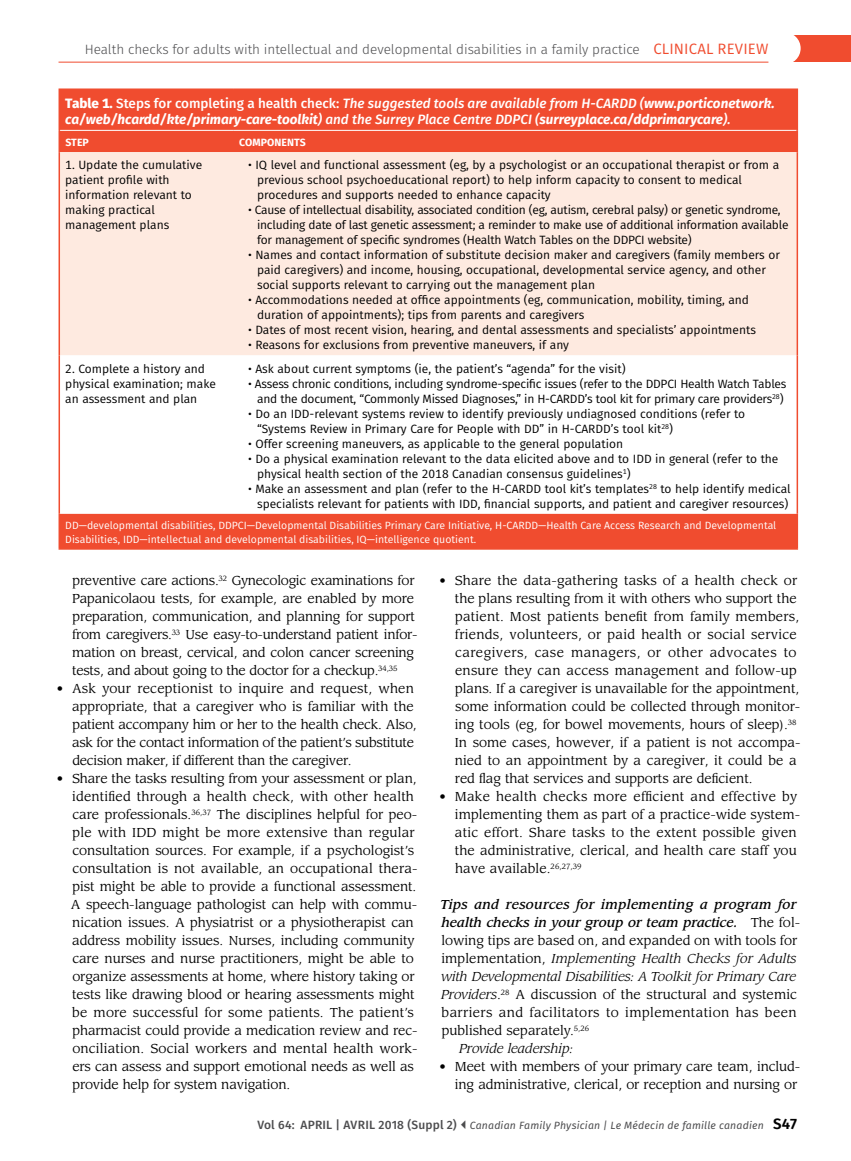
<style>
.page{position:relative;width:851px;height:1161px;background:#fff}
.page>*{position:absolute;margin:0;border:0;box-sizing:border-box;transform-origin:0 0}
.t1{font:italic 700 13.5px/16.5px "Fira Sans";color:#fff}
.t2{font:300 13.5px "Fira Sans";color:#4d4d4f}
.t3{font:12.75px/18px "Leawood Std";letter-spacing:-.005em;color:#000}
.t4{font:italic 12.75px "Leawood Std";color:#000}
.t5{font:12.75px "Leawood Std";letter-spacing:.03em;color:#000}
.t6{font:italic 500 12.75px "Leawood Std";color:#000}
.t7{font:italic 500 12.75px "Leawood Std";letter-spacing:.025em;color:#000}
.t8{font:12px/15px "Fira Sans";color:#000}
.t9{font:12px/15px "Fira Sans";letter-spacing:-.02em;color:#000}
.t10{font:10.5px/13.5px "Fira Sans";color:#fff}
.t11{font:italic 10.5px "Fira Sans";letter-spacing:.015em;color:#4d4d4f}
.t12{font:700 10.5px "Fira Sans";letter-spacing:.01em;color:#fff}
.s1{font-weight:400;font-size:15px;color:#f04c2f}
.s2{font-weight:800;font-style:normal}
.s3{font-weight:500;font-style:normal}
.s4{font-weight:500}
.s5{font-weight:400;font-style:normal}
.s6{font-style:normal}
.s7{font-style:italic}
.s8{font-weight:500;font-style:normal;font-size:12px}
.s9{font-weight:600;font-style:normal;font-size:15px;color:#000}
</style>
<div class="page">
<div style="left:793px;top:35px;width:57px;height:27px;background:#f04c2f"></div>
<div style="left:768px;top:32px;width:32px;height:32px;background:#fff;border-radius:50%"></div>
<hr style="left:58px;top:62px;width:710px;height:1px;background:#f04c2f">
<div style="left:60px;top:90px;width:736px;height:458px;background:#f04c2f"></div>
<div style="left:60px;top:152px;width:736px;height:203px;background:#feeae0"></div>
<svg style="left:60px;top:355px;width:736px;height:159px"></svg>
<hr style="left:796px;top:90px;width:2px;height:40px;background:#f04c2f">
<hr style="left:796px;top:514px;width:2px;height:34px;background:#f04c2f">
<hr style="left:60px;top:130px;width:173px;height:1px;background:#fff">
<hr style="left:233px;top:130px;width:563px;height:1px;background:#fff">
<hr style="left:58px;top:88px;width:175px;height:2px;background:#f04c2f">
<hr style="left:58px;top:90px;width:2px;height:40px;background:#f04c2f">
<hr style="left:233px;top:88px;width:565px;height:2px;background:#f04c2f">
<hr style="left:58px;top:130px;width:2px;height:22px;background:#f04c2f">
<hr style="left:796px;top:130px;width:2px;height:22px;background:#f04c2f">
<hr style="left:58px;top:152px;width:2px;height:203px;background:#f04c2f">
<hr style="left:796px;top:152px;width:2px;height:203px;background:#f04c2f">
<hr style="left:58px;top:355px;width:2px;height:159px;background:#f04c2f">
<hr style="left:796px;top:355px;width:2px;height:159px;background:#f04c2f">
<hr style="left:58px;top:514px;width:2px;height:34px;background:#f04c2f">
<hr style="left:58px;top:548px;width:175px;height:2px;background:#f04c2f">
<hr style="left:233px;top:548px;width:565px;height:2px;background:#f04c2f">
<p class="t2" style="left:85px;top:40px;width:685px">Health checks for adults with intellectual and developmental disabilities in a family practice <span class="s1">CLINICAL REVIEW</span></p>
<p class="t1" style="left:65px;top:94px;width:710px"><span class="s2">Table 1.</span> <span class="s3">Steps for completing a health check:</span> <span class="s4">The suggested tools are available from H-CARDD (</span>www.porticonetwork. ca/web/hcardd/kte/primary-care-toolkit<span class="s4">) and the Surrey Place Centre DDPCI (</span>surreyplace.ca/ddprimarycare<span class="s4">).</span></p>
<p class="t12" style="left:65px;top:134px;width:25px">STEP</p>
<p class="t12" style="left:239px;top:134px;width:68px">COMPONENTS</p>
<p class="t8" style="left:65px;top:157px;width:138px">1. Update the cumulative patient profile with information relevant to making practical management plans</p>
<p class="t8" style="left:257px;top:157px;width:523px;text-indent:-9px">• IQ level and functional assessment (eg, by a psychologist or an occupational therapist or from a previous school psychoeducational report) to help inform capacity to consent to medical procedures and supports needed to enhance capacity</p>
<p class="t9" style="left:257px;top:202px;width:533px;text-indent:-9px">• Cause of intellectual disability, associated condition (eg, autism, cerebral palsy) or genetic syndrome, including date of last genetic assessment; a reminder to make use of additional information available for management of specific syndromes (Health Watch Tables on the DDPCI website)</p>
<p class="t8" style="left:257px;top:247px;width:524px;text-indent:-9px">• Names and contact information of substitute decision maker and caregivers (family members or paid caregivers) and income, housing, occupational, developmental service agency, and other social supports relevant to carrying out the management plan</p>
<p class="t8" style="left:257px;top:292px;width:493px;text-indent:-9px">• Accommodations needed at office appointments (eg, communication, mobility, timing, and duration of appointments); tips from parents and caregivers</p>
<p class="t8" style="left:248px;top:322px;width:509px">• Dates of most recent vision, hearing, and dental assessments and specialists’ appointments</p>
<p class="t8" style="left:248px;top:337px;width:322px">• Reasons for exclusions from preventive maneuvers, if any</p>
<p class="t8" style="left:65px;top:361px;width:152px">2. Complete a history and physical examination; make an assessment and plan</p>
<p class="t8" style="left:248px;top:361px;width:379px">• Ask about current symptoms (ie, the patient’s “agenda” for the visit)</p>
<p class="t9" style="left:248px;top:376px;width:540px;text-align:center">• Assess chronic conditions, including syndrome-specific issues (refer to the DDPCI Health Watch Tables and the document, “Commonly Missed Diagnoses,” in H-CARDD’s tool kit for primary care providers<sup>28</sup>)</p>
<p class="t8" style="left:257px;top:406px;width:489px;text-indent:-9px">• Do an IDD-relevant systems review to identify previously undiagnosed conditions (refer to “Systems Review in Primary Care for People with DD” in H-CARDD’s tool kit<sup>28</sup>)</p>
<p class="t8" style="left:248px;top:436px;width:376px">• Offer screening maneuvers, as applicable to the general population</p>
<p class="t8" style="left:257px;top:451px;width:523px;text-indent:-9px">• Do a physical examination relevant to the data elicited above and to IDD in general (refer to the physical health section of the 2018 Canadian consensus guidelines<sup>1</sup>)</p>
<p class="t8" style="left:248px;top:481px;width:544px;text-align:center">• Make an assessment and plan (refer to the H-CARDD tool kit’s templates<sup>28</sup> to help identify medical specialists relevant for patients with IDD, financial supports, and patient and caregiver resources)</p>
<p class="t10" style="left:65px;top:519px;width:712px">DD—developmental disabilities, DDPCI—Developmental Disabilities Primary Care Initiative, H-CARDD—Health Care Access Research and Developmental<br>Disabilities, IDD—intellectual and developmental disabilities, IQ—intelligence quotient.</p>
<p class="t3" style="left:72px;top:572px;width:347px">preventive care actions.<sup>32</sup> Gynecologic examinations for Papanicolaou tests, for example, are enabled by more preparation, communication, and planning for support from caregivers.<sup>33</sup> Use easy-to-understand patient infor&shy;mation on breast, cervical, and colon cancer screening tests, and about going to the doctor for a checkup.<sup>34,35</sup></p>
<p class="t3" style="left:72px;top:680px;width:346px;text-indent:-15px">• Ask your receptionist to inquire and request, when appropriate, that a caregiver who is familiar with the patient accompany him or her to the health check. Also, ask for the contact information of the patient’s substitute decision maker, if different than the caregiver.</p>
<p class="t3" style="left:71px;top:770px;width:348px;text-indent:-14px">• Share the tasks resulting from your assessment or plan, identified through a health check, with other health care professionals.<sup>36,37</sup> The disciplines helpful for peo&shy;ple with IDD might be more extensive than regular consultation sources. For example, if a psychologist’s consultation is not available, an occupational thera&shy;pist might be able to provide a functional assessment.<br>A speech-language pathologist can help with commu&shy;nication issues. A physiatrist or a physiotherapist can address mobility issues. Nurses, including community care nurses and nurse practitioners, might be able to organize assessments at home, where history taking or tests like drawing blood or hearing assessments might be more successful for some patients. The patient’s pharmacist could provide a medication review and rec&shy;onciliation. Social workers and mental health work&shy;ers can assess and support emotional needs as well as provide help for system navigation.</p>
<p class="t3" style="left:455px;top:572px;width:347px;text-indent:-15px">• Share the data-gathering tasks of a health check or the plans resulting from it with others who support the patient. Most patients benefit from family members, friends, volunteers, or paid health or social service caregivers, case managers, or other advocates to ensure they can access management and follow-up plans. If a caregiver is unavailable for the appointment, some information could be collected through monitor&shy;ing tools (eg, for bowel movements, hours of sleep).<sup>38<br></sup>In some cases, however, if a patient is not accompa&shy;nied to an appointment by a caregiver, it could be a red flag that services and supports are deficient.</p>
<p class="t3" style="left:455px;top:788px;width:347px;text-indent:-15px">• Make health checks more efficient and effective by implementing them as part of a practice-wide system&shy;atic effort. Share tasks to the extent possible given the administrative, clerical, and health care staff you have available.<sup>26,27,39</sup></p>
<p class="t7" style="left:440px;top:897px;width:357px">Tips and resources for implementing a program for</p>
<p class="t6" style="left:441px;top:915px;width:360px">health checks in your group or team practice. <span class="s5">The fol-</span></p>
<p class="t3" style="left:441px;top:932px;width:357px">lowing tips are based on, and expanded on with tools for</p>
<p class="t4" style="left:441px;top:951px;width:356px"><span class="s6">implementation,</span> Implementing Health Checks for Adults</p>
<p class="t4" style="left:441px;top:969px;width:356px">with Developmental Disabilities: A Toolkit for Primary Care</p>
<p class="t3" style="left:441px;top:986px;width:357px"><span class="s7">Providers</span>.<sup>28</sup> A discussion of the structural and systemic</p>
<p class="t5" style="left:441px;top:1005px;width:356px">barriers and facilitators to implementation has been</p>
<p class="t3" style="left:441px;top:1022px;width:149px">published separately.<sup>5,26</sup></p>
<p class="t4" style="left:459px;top:1041px;width:116px">Provide leadership:</p>
<p class="t3" style="left:439px;top:1058px;width:362px;text-align:right">• Meet with members of your primary care team, includ&shy;ing administrative, clerical, or reception and nursing or</p>
<p class="t11" style="left:257px;top:1117px;width:541px"><span class="s8">Vol 64: APRIL | AVRIL 2018 (Suppl 2)</span> Canadian Family Physician | Le Médecin de famille canadien <span class="s9">S47</span></p>
</div>
